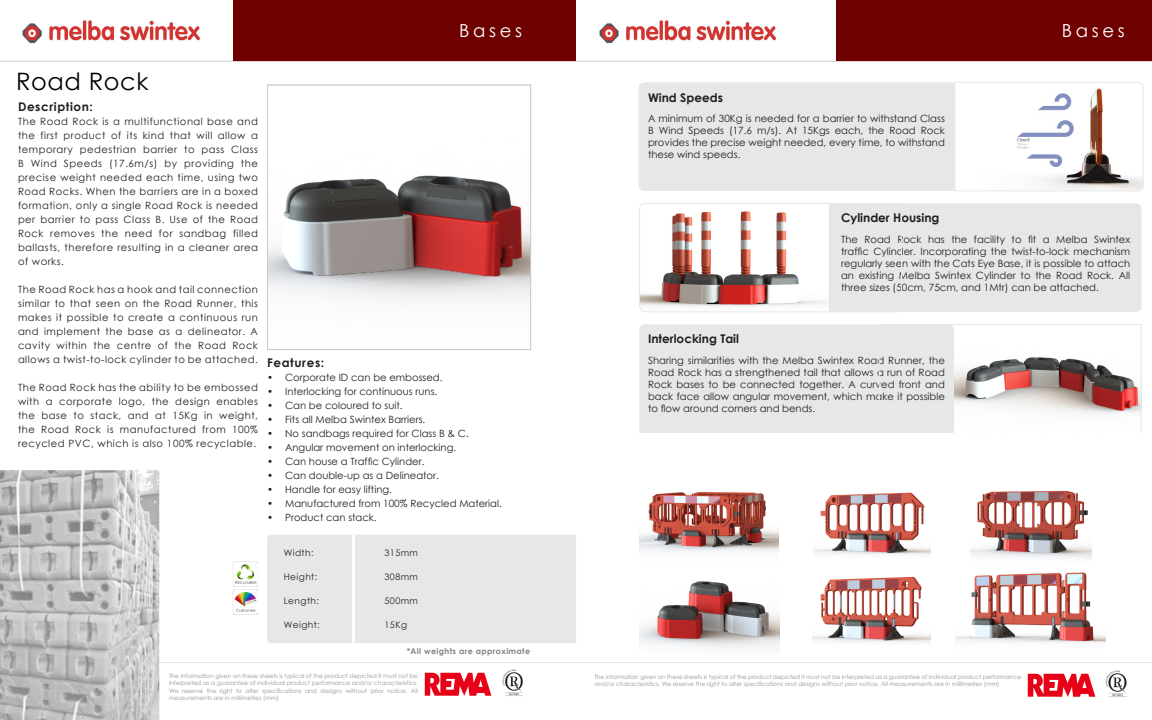
<style>
.page{position:relative;width:1152px;height:720px;background:#fff}
.page>*{position:absolute;margin:0;border:0;box-sizing:border-box;transform-origin:0 0}
.Page_title{font:24px "Century Gothic";letter-spacing:.025em;color:#000}
.t1{font:18px "Century Gothic";letter-spacing:.2em;color:#fff}
.t2{font:700 12px "Century Gothic";color:#231f20}
.t3{font:700 12px "Century Gothic";letter-spacing:.05em;color:#231f20}
.t4{font:10px/14px "Century Gothic";color:#231f20;text-align:justify}
.t5{font:9px "Century Gothic";letter-spacing:.05em;color:#231f20}
.t6{font:700 8px "Century Gothic";letter-spacing:.05em;color:#808285}
.t7{font:6px/7.2px "Century Gothic";color:#939598;text-align:justify}
</style>
<div class="page">
<img style="left:22px;top:20px;width:178px;height:24px">
<hr style="left:0;top:61px;width:576px;height:1px;background:#cdc9c8">
<img style="left:502px;top:669px;width:21px;height:27px">
<hr style="left:159px;top:662px;width:417px;height:1px;background:#e6e7e9">
<hr style="left:576px;top:61px;width:576px;height:1px;background:#cdc9c8">
<img style="left:1105px;top:670px;width:22px;height:27px">
<div style="left:267px;top:535px;width:309px;height:108px;background:#e6e7e9"></div>
<hr style="left:352px;top:535px;width:3px;height:108px;background:#fff">
<img style="left:424px;top:672px;width:68px;height:23px">
<img style="left:1028px;top:673px;width:68px;height:23px">
<img style="left:599px;top:20px;width:177px;height:24px">
<div style="left:836px;top:0;width:316px;height:61px;background:#6f0000"></div>
<div style="left:233px;top:0;width:343px;height:61px;background:#6f0000"></div>
<img style="left:0;top:470px;width:159px;height:250px">
<hr style="left:576px;top:662px;width:576px;height:1px;background:#e6e7e9">
<div style="left:639px;top:324px;width:315px;height:109px;background:#e6e7e9"></div>
<div style="left:639px;top:82px;width:315px;height:109px;background:#e6e7e9"></div>
<div style="left:829px;top:203px;width:313px;height:109px;background:#e6e7e9"></div>
<img style="left:233px;top:561px;width:25px;height:26px">
<img style="left:233px;top:589px;width:25px;height:26px">
<img style="left:269px;top:175px;width:260px;height:126px">
<div style="left:267px;top:85px;width:264px;height:265px;border:1px solid #cdc9c8"></div>
<img style="left:954px;top:357px;width:186px;height:57px">
<div style="left:879px;top:324px;width:263px;height:109px;border:1px solid #e6e7e9"></div>
<img style="left:641px;top:205px;width:188px;height:102px">
<div style="left:639px;top:203px;width:263px;height:109px;border:1px solid #e6e7e9;border-radius:6px"></div>
<svg style="left:954px;top:82px;width:190px;height:109px"></svg>
<img style="left:814px;top:492px;width:116px;height:63px">
<img style="left:813px;top:576px;width:117px;height:66px">
<img style="left:956px;top:572px;width:150px;height:71px">
<img style="left:639px;top:492px;width:140px;height:60px">
<img style="left:639px;top:581px;width:140px;height:67px">
<img style="left:970px;top:490px;width:122px;height:68px">
<h2 class="t1" style="left:459px;top:18px;width:64px">Bases</h2>
<h2 class="t1" style="left:1062px;top:18px;width:64px">Bases</h2>
<p class="Page_title" style="left:16px;top:65px;width:134px">Road Rock</p>
<p class="t3" style="left:18px;top:98px;width:77px">Description:</p>
<p class="t4" style="left:18px;top:114px;width:242px">The Road Rock is a multifunctional base and the first product of its kind that will allow a temporary pedestrian barrier to pass Class B Wind Speeds (17.6m/s) by providing the precise weight needed each time, using two Road Rocks. When the barriers are in a boxed formation, only a single Road Rock is needed per barrier to pass Class B. Use of the Road Rock removes the need for sandbag filled ballasts, therefore resulting in a cleaner area of works.</p>
<p class="t4" style="left:18px;top:282px;width:242px">The Road Rock has a hook and tail connection similar to that seen on the Road Runner, this makes it possible to create a continuous run and implement the base as a delineator. A cavity within the centre of the Road Rock allows a twist-to-lock cylinder to be attached.</p>
<p class="t4" style="left:18px;top:380px;width:242px">The Road Rock has the ability to be embossed with a corporate logo, the design enables the base to stack, and at 15Kg in weight, the Road Rock is manufactured from 100% recycled PVC, which is also 100% recyclable.</p>
<p class="t3" style="left:267px;top:354px;width:59px">Features:</p>
<p class="t4" style="left:267px;top:371px;width:177px">• Corporate ID can be embossed.</p>
<p class="t4" style="left:267px;top:385px;width:172px">• Interlocking for continuous runs.</p>
<p class="t4" style="left:267px;top:399px;width:137px">• Can be coloured to suit.</p>
<p class="t4" style="left:267px;top:413px;width:160px">• Fits all Melba Swintex Barriers.</p>
<p class="t4" style="left:267px;top:427px;width:203px">• No sandbags required for Class B &amp; C.</p>
<p class="t4" style="left:267px;top:441px;width:191px">• Angular movement on interlocking.</p>
<p class="t4" style="left:267px;top:455px;width:159px">• Can house a Traffic Cylinder.</p>
<p class="t4" style="left:267px;top:469px;width:173px">• Can double-up as a Delineator.</p>
<p class="t4" style="left:267px;top:483px;width:126px">• Handle for easy lifting.</p>
<p class="t4" style="left:267px;top:497px;width:236px">• Manufactured from 100% Recycled Material.</p>
<p class="t4" style="left:267px;top:511px;width:111px">• Product can stack.</p>
<p class="t5" style="left:284px;top:547px;width:31px">Width:</p>
<p class="t5" style="left:284px;top:571px;width:35px">Height:</p>
<p class="t5" style="left:284px;top:595px;width:37px">Length:</p>
<p class="t5" style="left:284px;top:619px;width:38px">Weight:</p>
<p class="t5" style="left:384px;top:547px;width:35px">315mm</p>
<p class="t5" style="left:384px;top:571px;width:35px">308mm</p>
<p class="t5" style="left:384px;top:595px;width:35px">500mm</p>
<p class="t5" style="left:384px;top:619px;width:24px">15Kg</p>
<p class="t6" style="left:407px;top:645px;width:125px">*All weights are approximate</p>
<p class="t2" style="left:648px;top:89px;width:76px">Wind Speeds</p>
<p class="t4" style="left:648px;top:113px;width:298px;line-height:12px">A minimum of 30Kg is needed for a barrier to withstand Class B Wind Speeds (17.6 m/s). At 15Kgs each, the Road Rock provides the precise weight needed, every time, to withstand these wind speeds.</p>
<p class="t2" style="left:841px;top:208px;width:100px">Cylinder Housing</p>
<p class="t2" style="left:648px;top:330px;width:92px">Interlocking Tail</p>
<p class="t4" style="left:841px;top:234px;width:291px;line-height:12px">The Road Rock has the facility to fit a Melba Swintex traffic Cylinder. Incorporating the twist-to-lock mechanism regularly seen with the Cats Eye Base, it is possible to attach an existing Melba Swintex Cylinder to the Road Rock. All three sizes (50cm, 75cm, and 1Mtr) can be attached.</p>
<p class="t4" style="left:648px;top:355px;width:298px;line-height:12px">Sharing similarities with the Melba Swintex Road Runner, the Road Rock has a strengthened tail that allows a run of Road Rock bases to be connected together. A curved front and back face allow angular movement, which make it possible to flow around corners and bends.</p>
<p class="t7" style="left:169px;top:672px;width:250px">The information given on these sheets is typical of the product depicted it must not be interpreted as a guarantee of individual product performance and/or characteristics.<br>We reserve the right to alter specifications and designs without prior notice. All measurements are in millimetres (mm)</p>
<p class="t7" style="left:594px;top:673px;width:429px">The information given on these sheets is typical of the product depicted it must not be interpreted as a guarantee of individual product performance and/or characteristics. We reserve the right to alter specifications and designs without prior notice. All measurements are in millimetres (mm)</p>
</div>
